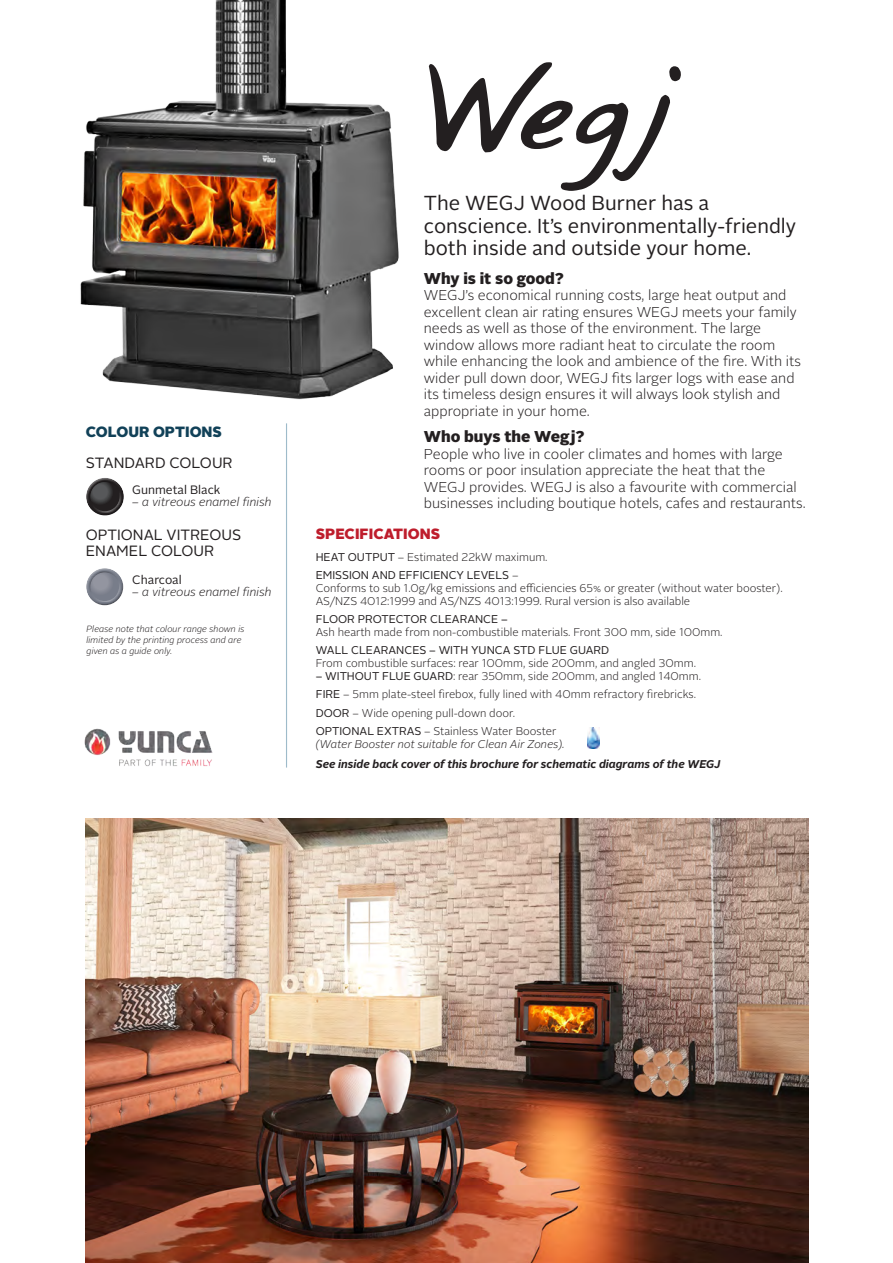
<style>
.page{position:relative;width:893px;height:1263px;background:#fff}
.page>*{position:absolute;margin:0;border:0;box-sizing:border-box;transform-origin:0 0}
.t1{font:105px "Annifont";color:#231f20}
.t2{font:20.25px/22.5px "Alright Sans";color:#231f20}
.t3{font:900 15.6px "Alright Sans";color:#231f20}
.t4{font:14.85px "Alright Sans";color:#231f20}
.t5{font:900 14.85px "Alright Sans";color:#be1d2c}
.t6{font:900 14.85px "Alright Sans";color:#114158}
.t7{font:300 14.25px/16.5px "Alright Sans";color:#231f20}
.t8{font:italic 300 12.15px "Alright Sans";color:#231f20}
.t9{font:12.15px "Alright Sans";color:#231f20}
.t10{font:300 11.25px/12.8px "Alright Sans";color:#231f20}
.t11{font:italic 300 11.25px/12.8px "Alright Sans";color:#231f20}
.t12{font:italic 700 11.25px "Alright Sans";color:#231f20}
.t13{font:11.25px "Alright Sans";color:#231f20}
.t14{font:italic 300 9px/10.8px "Alright Sans";color:#231f20}
.s1{font-size:94.5px}
.s2{font-weight:400}
.s3{font-weight:400;font-style:normal}
.s4{font-style:normal}
</style>
<div class="page">
<hr style="left:286px;top:423px;width:1px;height:344px;background:#9ebbca">
<img style="left:84px;top:728px;width:129px;height:38px">
<img style="left:80px;top:0;width:319px;height:400px">
<img style="left:85px;top:819px;width:723px;height:444px">
<img style="left:587px;top:727px;width:13px;height:22px">
<svg style="left:95px;top:478px;width:20px;height:3px"></svg>
<div style="left:83px;top:481px;width:41px;height:35px;background:#231f20;opacity:.5"></div>
<svg style="left:95px;top:568px;width:19px;height:3px"></svg>
<div style="left:83px;top:571px;width:41px;height:36px;background:#231f20;opacity:.5"></div>
<p class="t6" style="left:86px;top:421px;width:138px">COLOUR OPTIONS</p>
<p class="t4" style="left:86px;top:452px;width:148px">STANDARD COLOUR</p>
<p class="t9" style="left:132px;top:481px;width:90px">Gunmetal Black</p>
<p class="t8" style="left:132px;top:494px;width:141px">– a vitreous enamel finish</p>
<p class="t4" style="left:86px;top:525px;width:157px">OPTIONAL VITREOUS</p>
<p class="t4" style="left:86px;top:540px;width:130px">ENAMEL COLOUR</p>
<p class="t9" style="left:132px;top:571px;width:51px">Charcoal</p>
<p class="t8" style="left:132px;top:584px;width:141px">– a vitreous enamel finish</p>
<p class="t14" style="left:86px;top:624px;width:159px">Please note that colour range shown is limited by the printing process and are given as a guide only.</p>
<p class="t1" style="left:414px;top:18px;width:272px">We<span class="s1">g</span>j</p>
<p class="t2" style="left:424px;top:192px;width:374px">The WEGJ Wood Burner has a conscience. It’s environmentally-friendly both inside and outside your home.</p>
<p class="t3" style="left:424px;top:267px;width:142px">Why is it so good?</p>
<p class="t7" style="left:424px;top:287px;width:379px">WEGJ’s economical running costs, large heat output and excellent clean air rating ensures WEGJ meets your family needs as well as those of the environment. The large window allows more radiant heat to circulate the room while enhancing the look and ambience of the fire. With its wider pull down door, WEGJ fits larger logs with ease and its timeless design ensures it will always look stylish and appropriate in your home.</p>
<p class="t3" style="left:424px;top:425px;width:162px">Who buys the Wegj?</p>
<p class="t7" style="left:424px;top:446px;width:383px">People who live in cooler climates and homes with large rooms or poor insulation appreciate the heat that the WEGJ provides. WEGJ is also a favourite with commercial businesses including boutique hotels, cafes and restaurants.</p>
<p class="t5" style="left:316px;top:523px;width:126px">SPECIFICATIONS</p>
<p class="t10" style="left:316px;top:551px;width:233px"><span class="s2">HEAT OUTPUT</span> – Estimated 22kW maximum.</p>
<p class="t10" style="left:316px;top:569px;width:468px"><span class="s2">EMISSION AND EFFICIENCY LEVELS</span> –<br>Conforms to sub 1.0g/kg emissions and efficiencies 65% or greater (without water booster).</p>
<p class="t10" style="left:316px;top:595px;width:376px">AS/NZS 4012:1999 and AS/NZS 4013:1999. Rural version is also available</p>
<p class="t13" style="left:316px;top:612px;width:194px">FLOOR PROTECTOR CLEARANCE –</p>
<p class="t10" style="left:316px;top:626px;width:408px">Ash hearth made from non-combustible materials. Front 300 mm, side 100mm.</p>
<p class="t13" style="left:316px;top:643px;width:295px">WALL CLEARANCES – WITH YUNCA STD FLUE GUARD</p>
<p class="t10" style="left:316px;top:657px;width:382px">From combustible surfaces: rear 100mm, side 200mm, and angled 30mm.</p>
<p class="t10" style="left:316px;top:670px;width:387px"><span class="s2">– WITHOUT FLUE GUARD</span>: rear 350mm, side 200mm, and angled 140mm.</p>
<p class="t10" style="left:316px;top:688px;width:382px"><span class="s2">FIRE</span> – 5mm plate-steel firebox, fully lined with 40mm refractory firebricks.</p>
<p class="t10" style="left:316px;top:706px;width:201px"><span class="s2">DOOR</span> – Wide opening pull-down door.</p>
<p class="t11" style="left:316px;top:725px;width:251px"><span class="s3">OPTIONAL EXTRAS</span> <span class="s4">– Stainless Water Booster </span>(Water Booster not suitable for Clean Air Zones).</p>
<p class="t12" style="left:316px;top:756px;width:406px">See inside back cover of this brochure for schematic diagrams of the WEGJ</p>
</div>
